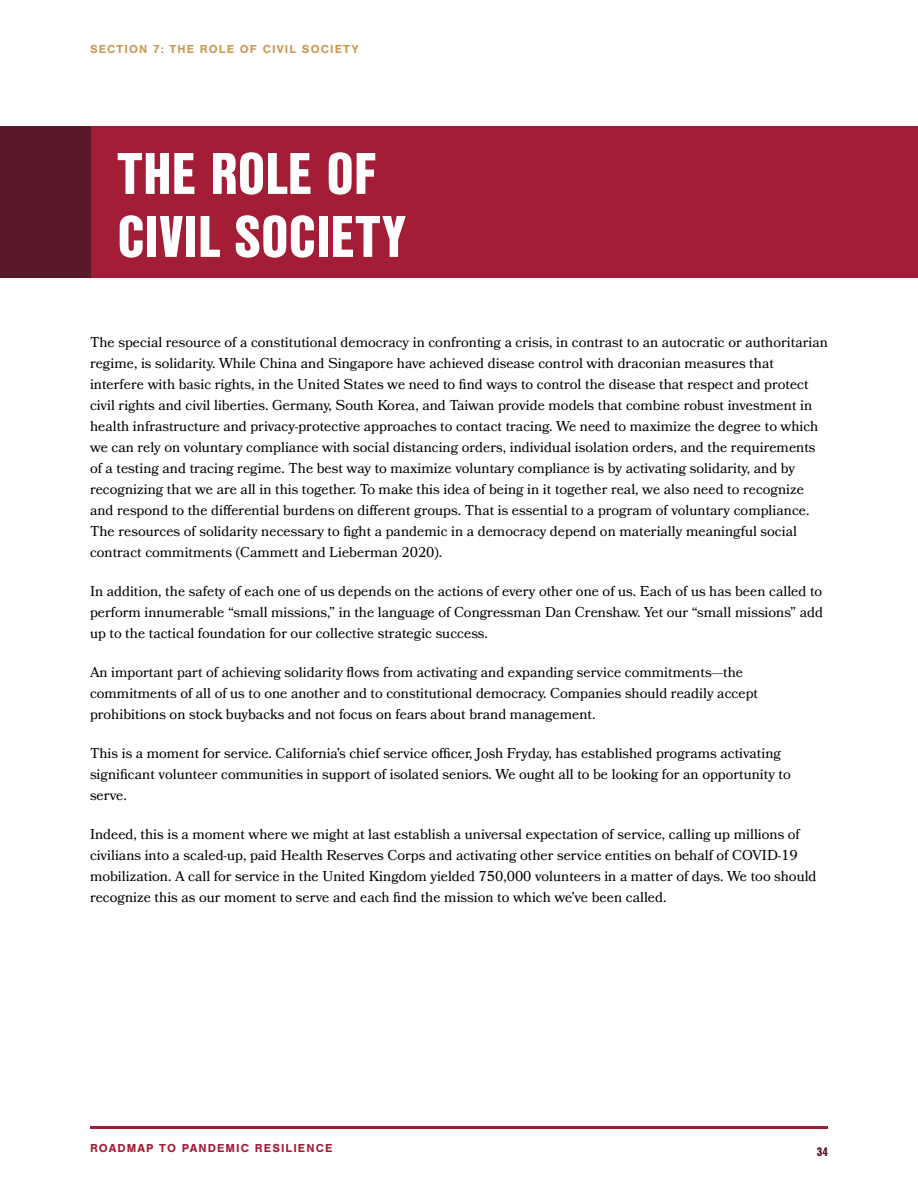
<style>
.page{position:relative;width:918px;height:1188px;background:#fff}
.page>*{position:absolute;margin:0;border:0;box-sizing:border-box;transform-origin:0 0}
.t1{font:900 57px/63px "Nimbus San Con L";color:#fff}
.t2{font:14.25px/21px "Bookmania";color:#000}
.t3{font:700 12px "Nimbus San";letter-spacing:.09em;color:#cc9a57}
.t4{font:700 12px "Nimbus San";letter-spacing:.09em;color:#a41d36}
.t5{font:900 12px "Nimbus San Con L";color:#5a1928}
</style>
<div class="page">
<div style="left:0;top:126px;width:91px;height:151px;background:#5a1928"></div>
<div style="left:91px;top:126px;width:827px;height:151px;background:#a41d36"></div>
<hr style="left:90px;top:1126px;width:738px;height:3px;background:#a41d36">
<p class="t3" style="left:90px;top:42px;width:270px">SECTION 7: THE ROLE OF CIVIL SOCIETY</p>
<h1 class="t1" style="left:117px;top:140px;width:290px">THE ROLE OF<br>CIVIL SOCIETY</h1>
<p class="t2" style="left:90px;top:332px;width:739px">The special resource of a constitutional democracy in confronting a crisis, in contrast to an autocratic or authoritarian regime, is solidarity. While China and Singapore have achieved disease control with draconian measures that interfere with basic rights, in the United States we need to find ways to control the disease that respect and protect civil rights and civil liberties. Germany, South Korea, and Taiwan provide models that combine robust investment in health infrastructure and privacy-protective approaches to contact tracing. We need to maximize the degree to which we can rely on voluntary compliance with social distancing orders, individual isolation orders, and the requirements of a testing and tracing regime. The best way to maximize voluntary compliance is by activating solidarity, and by recognizing that we are all in this together. To make this idea of being in it together real, we also need to recognize and respond to the differential burdens on different groups. That is essential to a program of voluntary compliance.<br>The resources of solidarity necessary to fight a pandemic in a democracy depend on materially meaningful social contract commitments (Cammett and Lieberman 2020).</p>
<p class="t2" style="left:90px;top:581px;width:735px;text-align:justify">In addition, the safety of each one of us depends on the actions of every other one of us. Each of us has been called to perform innumerable “small missions,” in the language of Congressman Dan Crenshaw. Yet our “small missions” add up to the tactical foundation for our collective strategic success.</p>
<p class="t2" style="left:90px;top:662px;width:670px">An important part of achieving solidarity flows from activating and expanding service commitments—the commitments of all of us to one another and to constitutional democracy. Companies should readily accept prohibitions on stock buybacks and not focus on fears about brand management.</p>
<p class="t2" style="left:90px;top:743px;width:702px">This is a moment for service. California’s chief service officer, Josh Fryday, has established programs activating significant volunteer communities in support of isolated seniors. We ought all to be looking for an opportunity to serve.</p>
<p class="t2" style="left:90px;top:824px;width:728px">Indeed, this is a moment where we might at last establish a universal expectation of service, calling up millions of civilians into a scaled-up, paid Health Reserves Corps and activating other service entities on behalf of COVID-19 mobilization. A call for service in the United Kingdom yielded 750,000 volunteers in a matter of days. We too should recognize this as our moment to serve and each find the mission to which we’ve been called.</p>
<p class="t4" style="left:90px;top:1141px;width:244px">ROADMAP TO PANDEMIC RESILIENCE</p>
<p class="t5" style="left:817px;top:1143px;width:13px">34</p>
</div>
